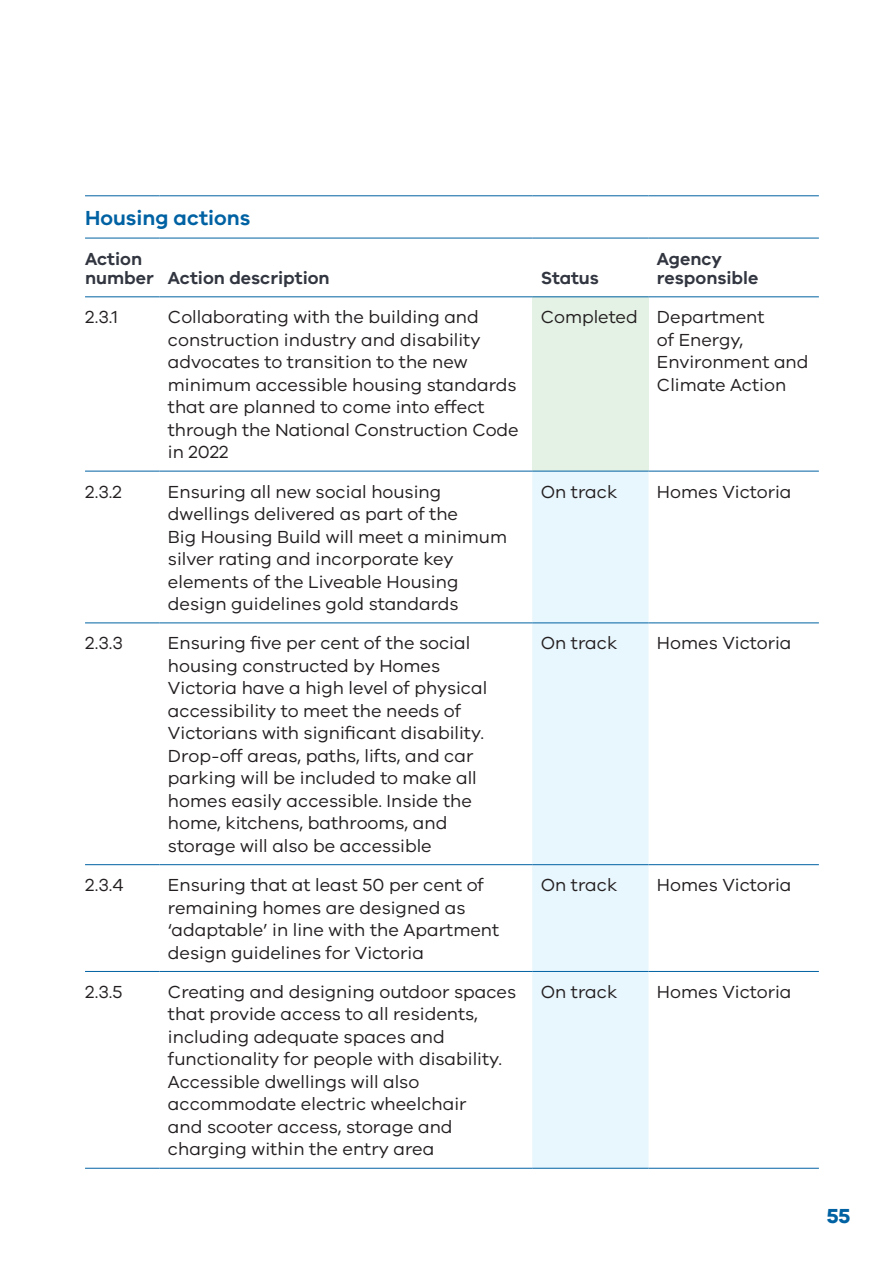
<style>
.page{position:relative;width:893px;height:1263px;background:#fff}
.page>*{position:absolute;margin:0;border:0;box-sizing:border-box;transform-origin:0 0}
.Head_3_action{font:600 21px "VIC";color:#0062a3}
.t1{font:700 21px "VIC";color:#0062a3}
.Body_Copy_12pt{font:18px/22.5px "VIC";color:#231f20}
.Heading_4_Text{font:600 18px/19.5px "VIC";color:#323640}
</style>
<div class="page">
<div style="left:532px;top:297px;width:116px;height:174px;background:#e4f2e5"></div>
<div style="left:532px;top:472px;width:116px;height:696px;background:#e8f6fd"></div>
<hr style="left:85px;top:238px;width:74px;height:1px;background:#0062a3">
<hr style="left:159px;top:238px;width:373px;height:1px;background:#0062a3">
<hr style="left:532px;top:238px;width:116px;height:1px;background:#0062a3">
<hr style="left:648px;top:238px;width:171px;height:1px;background:#0062a3">
<hr style="left:85px;top:297px;width:74px;height:1px;background:#0062a3">
<hr style="left:159px;top:297px;width:373px;height:1px;background:#0062a3">
<hr style="left:532px;top:297px;width:116px;height:1px;background:#0062a3">
<hr style="left:648px;top:297px;width:171px;height:1px;background:#0062a3">
<hr style="left:85px;top:1168px;width:74px;height:1px;background:#0062a3">
<hr style="left:159px;top:1168px;width:373px;height:1px;background:#0062a3">
<hr style="left:532px;top:1168px;width:116px;height:1px;background:#0062a3">
<hr style="left:648px;top:1168px;width:171px;height:1px;background:#0062a3">
<hr style="left:85px;top:196px;width:74px;height:1px;background:#0062a3">
<hr style="left:159px;top:196px;width:373px;height:1px;background:#0062a3">
<hr style="left:532px;top:196px;width:116px;height:1px;background:#0062a3">
<hr style="left:648px;top:196px;width:171px;height:1px;background:#0062a3">
<hr style="left:85px;top:471px;width:74px;height:1px;background:#0062a3">
<hr style="left:159px;top:471px;width:373px;height:1px;background:#0062a3">
<hr style="left:532px;top:471px;width:116px;height:1px;background:#0062a3">
<hr style="left:648px;top:471px;width:171px;height:1px;background:#0062a3">
<hr style="left:85px;top:623px;width:74px;height:1px;background:#0062a3">
<hr style="left:159px;top:623px;width:373px;height:1px;background:#0062a3">
<hr style="left:532px;top:623px;width:116px;height:1px;background:#0062a3">
<hr style="left:648px;top:623px;width:171px;height:1px;background:#0062a3">
<hr style="left:85px;top:864px;width:74px;height:1px;background:#0062a3">
<hr style="left:159px;top:864px;width:373px;height:1px;background:#0062a3">
<hr style="left:532px;top:864px;width:116px;height:1px;background:#0062a3">
<hr style="left:648px;top:864px;width:171px;height:1px;background:#0062a3">
<hr style="left:85px;top:971px;width:74px;height:1px;background:#0062a3">
<hr style="left:159px;top:971px;width:373px;height:1px;background:#0062a3">
<hr style="left:532px;top:971px;width:116px;height:1px;background:#0062a3">
<hr style="left:648px;top:971px;width:171px;height:1px;background:#0062a3">
<p class="Head_3_action" style="left:85px;top:205px;width:167px">Housing actions</p>
<h4 class="Heading_4_Text" style="left:85px;top:248px;width:70px">Action number</h4>
<h4 class="Heading_4_Text" style="left:168px;top:268px;width:163px">Action description</h4>
<h4 class="Heading_4_Text" style="left:541px;top:268px;width:60px">Status</h4>
<h4 class="Heading_4_Text" style="left:657px;top:248px;width:103px">Agency responsible</h4>
<p class="Body_Copy_12pt" style="left:85px;top:305px;width:34px">2.3.1</p>
<p class="Body_Copy_12pt" style="left:168px;top:305px;width:352px">Collaborating with the building and construction industry and disability advocates to transition to the new minimum accessible housing standards that are planned to come into effect through the National Construction Code in 2022</p>
<p class="Body_Copy_12pt" style="left:541px;top:305px;width:99px">Completed</p>
<p class="Body_Copy_12pt" style="left:657px;top:305px;width:153px">Department<br>of Energy,<br>Environment and<br>Climate Action</p>
<p class="Body_Copy_12pt" style="left:85px;top:480px;width:38px">2.3.2</p>
<p class="Body_Copy_12pt" style="left:168px;top:480px;width:341px">Ensuring all new social housing dwellings delivered as part of the<br>Big Housing Build will meet a minimum silver rating and incorporate key elements of the Liveable Housing design guidelines gold standards</p>
<p class="Body_Copy_12pt" style="left:541px;top:480px;width:78px">On track</p>
<p class="Body_Copy_12pt" style="left:657px;top:480px;width:136px">Homes Victoria</p>
<p class="Body_Copy_12pt" style="left:85px;top:631px;width:39px">2.3.3</p>
<p class="Body_Copy_12pt" style="left:168px;top:631px;width:321px">Ensuring five per cent of the social housing constructed by Homes Victoria have a high level of physical accessibility to meet the needs of Victorians with significant disability.<br>Drop-off areas, paths, lifts, and car parking will be included to make all homes easily accessible. Inside the home, kitchens, bathrooms, and storage will also be accessible</p>
<p class="Body_Copy_12pt" style="left:541px;top:631px;width:78px">On track</p>
<p class="Body_Copy_12pt" style="left:657px;top:631px;width:136px">Homes Victoria</p>
<p class="Body_Copy_12pt" style="left:85px;top:873px;width:40px">2.3.4</p>
<p class="Body_Copy_12pt" style="left:168px;top:873px;width:333px">Ensuring that at least 50 per cent of remaining homes are designed as ‘adaptable’ in line with the Apartment design guidelines for Victoria</p>
<p class="Body_Copy_12pt" style="left:541px;top:873px;width:78px">On track</p>
<p class="Body_Copy_12pt" style="left:657px;top:873px;width:136px">Homes Victoria</p>
<p class="Body_Copy_12pt" style="left:85px;top:980px;width:39px">2.3.5</p>
<p class="Body_Copy_12pt" style="left:168px;top:980px;width:350px">Creating and designing outdoor spaces that provide access to all residents, including adequate spaces and functionality for people with disability.<br>Accessible dwellings will also accommodate electric wheelchair<br>and scooter access, storage and charging within the entry area</p>
<p class="Body_Copy_12pt" style="left:541px;top:980px;width:78px">On track</p>
<p class="Body_Copy_12pt" style="left:657px;top:980px;width:136px">Homes Victoria</p>
<p class="t1" style="left:827px;top:1202px;width:25px">55</p>
</div>
